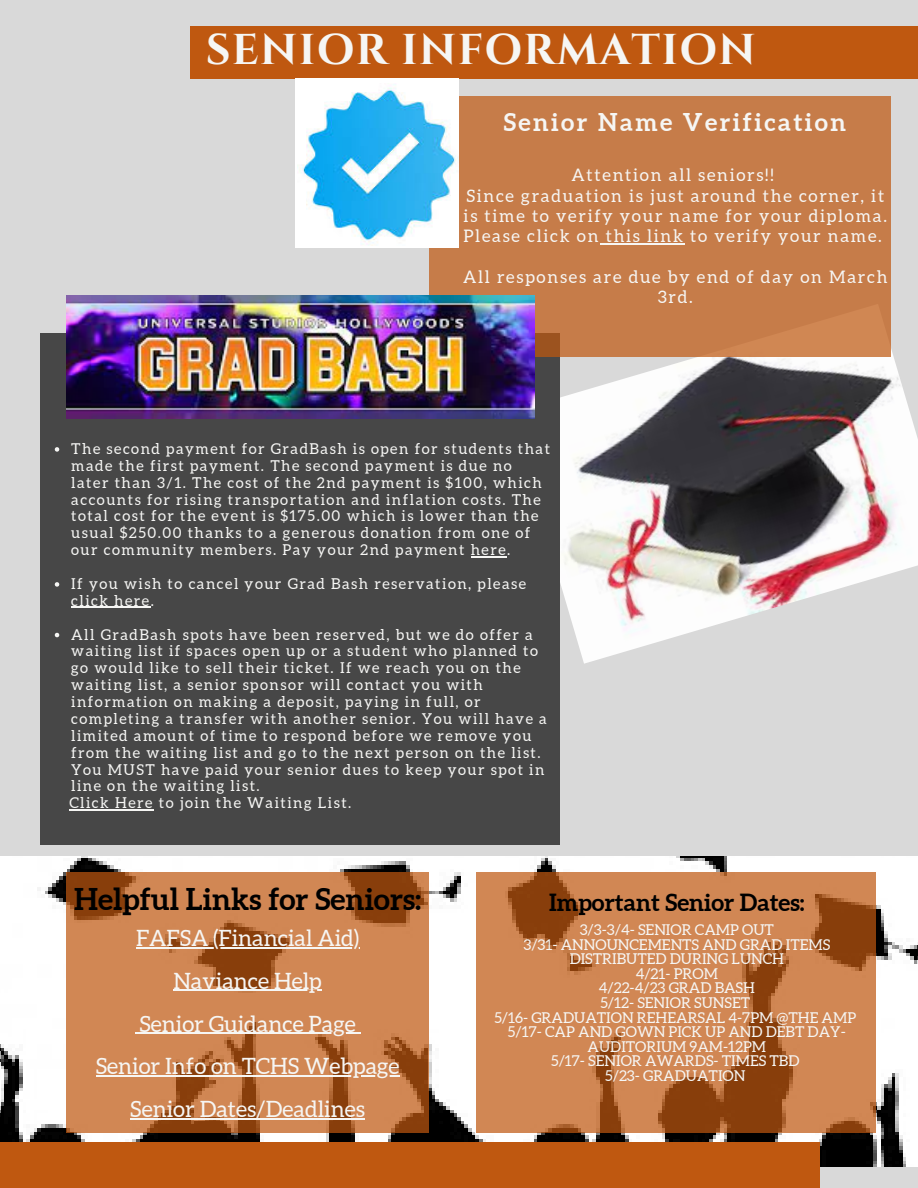
<style>
.page{position:relative;width:918px;height:1188px;background:#d9d9d9}
.page>*{position:absolute;margin:0;border:0;box-sizing:border-box;transform-origin:0 0}
.t1{font:700 43.05px "Cinzel";letter-spacing:.03em;color:#f6f6f4}
.t2{font:700 30px "Aleo";color:#000}
.t3{font:700 24.45px "Aleo";letter-spacing:.1em;color:#f6f6f4}
.t4{font:700 23.7px "Aleo";color:#000}
.t5{font:22.5px/42.8px "Aleo";color:#f6f6f4;text-align:center}
.t6{font:17.25px/20.2px "Aleo";letter-spacing:.1em;color:#f6f6f4;text-align:center}
.t7{font:15px/16.8px "Aleo";letter-spacing:.1em;color:#f6f6f4}
.t8{font:15px/14.5px "Aleo";color:#f6f6f4;text-align:center}
</style>
<div class="page">
<img style="left:0;top:857px;width:918px;height:309px">
<div style="left:0;top:1143px;width:820px;height:45px;background:#bf5810"></div>
<img style="left:560px;top:349px;width:358px;height:315px">
<div style="left:40px;top:333px;width:520px;height:512px;background:#474747"></div>
<svg style="left:66px;top:872px;width:362px;height:261px;background:#c37947"></svg>
<div style="left:190px;top:26px;width:728px;height:53px;background:#bf5810"></div>
<svg style="left:55px;top:447px;width:4px;height:5px"></svg>
<svg style="left:471px;top:556px;width:36px;height:1px"></svg>
<svg style="left:55px;top:582px;width:4px;height:5px"></svg>
<hr style="left:80px;top:607px;width:71px;height:1px;background:#f6f6f4">
<svg style="left:55px;top:633px;width:4px;height:4px"></svg>
<hr style="left:69px;top:809px;width:85px;height:2px;background:#f6f6f4">
<svg style="left:476px;top:872px;width:399px;height:261px;background:#c27845"></svg>
<div style="left:429px;top:97px;width:462px;height:260px;background:#c67c49"></div>
<img style="left:295px;top:79px;width:164px;height:169px">
<hr style="left:136px;top:947px;width:223px;height:1px;background:#f6f6f4">
<hr style="left:174px;top:990px;width:148px;height:1px;background:#f6f6f4">
<svg style="left:135px;top:1033px;width:16px;height:1px"></svg>
<hr style="left:151px;top:1033px;width:205px;height:1px;background:#f6f6f4">
<hr style="left:96px;top:1075px;width:304px;height:2px;background:#f6f6f4">
<hr style="left:130px;top:1118px;width:235px;height:1px;background:#f6f6f4">
<hr style="left:600px;top:243px;width:85px;height:1px;background:#f6f6f4">
<img style="left:66px;top:295px;width:468px;height:124px">
<h1 class="t1" style="left:206px;top:22px;width:551px">SENIOR INFORMATION</h1>
<h3 class="t3" style="left:504px;top:108px;width:344px">Senior Name Verification</h3>
<p class="t6" style="left:463px;top:165px;width:425px">Attention all seniors!!<br>Since graduation is just around the corner, it is time to verify your name for your diploma.<br>Please click on this link to verify your name.</p>
<p class="t6" style="left:463px;top:266px;width:426px">All responses are due by end of day on March<br>3rd.</p>
<p class="t7" style="left:71px;top:440px;width:480px">The second payment for GradBash is open for students that made the first payment. The second payment is due no later than 3/1. The cost of the 2nd payment is $100, which accounts for rising transportation and inflation costs. The total cost for the event is $175.00 which is lower than the usual $250.00 thanks to a generous donation from one of our community members. Pay your 2nd payment here.</p>
<p class="t7" style="left:71px;top:575px;width:456px">If you wish to cancel your Grad Bash reservation, please click here.</p>
<p class="t7" style="left:69px;top:626px;width:479px">All GradBash spots have been reserved, but we do offer a waiting list if spaces open up or a student who planned to go would like to sell their ticket. If we reach you on the waiting list, a senior sponsor will contact you with information on making a deposit, paying in full, or completing a transfer with another senior. You will have a limited amount of time to respond before we remove you from the waiting list and go to the next person on the list.<br>You MUST have paid your senior dues to keep your spot in line on the waiting list.<br>Click Here to join the Waiting List.</p>
<h2 class="t2" style="left:74px;top:882px;width:348px">Helpful Links for Seniors:</h2>
<h3 class="t5" style="left:96px;top:917px;width:305px">FAFSA (Financial Aid)<br>Naviance Help<br>Senior Guidance Page<br>Senior Info on TCHS Webpage<br>Senior Dates/Deadlines</h3>
<h3 class="t4" style="left:549px;top:889px;width:257px">Important Senior Dates:</h3>
<p class="t8" style="left:494px;top:923px;width:363px">3/3-3/4- SENIOR CAMP OUT<br>3/31- ANNOUNCEMENTS AND GRAD ITEMS<br>DISTRIBUTED DURING LUNCH<br>4/21- PROM<br>4/22-4/23 GRAD BASH<br>5/12- SENIOR SUNSET<br>5/16- GRADUATION REHEARSAL 4-7PM @THE AMP<br>5/17- CAP AND GOWN PICK UP AND DEBT DAY-<br>AUDITORIUM 9AM-12PM<br>5/17- SENIOR AWARDS- TIMES TBD<br>5/23- GRADUATION</p>
</div>
